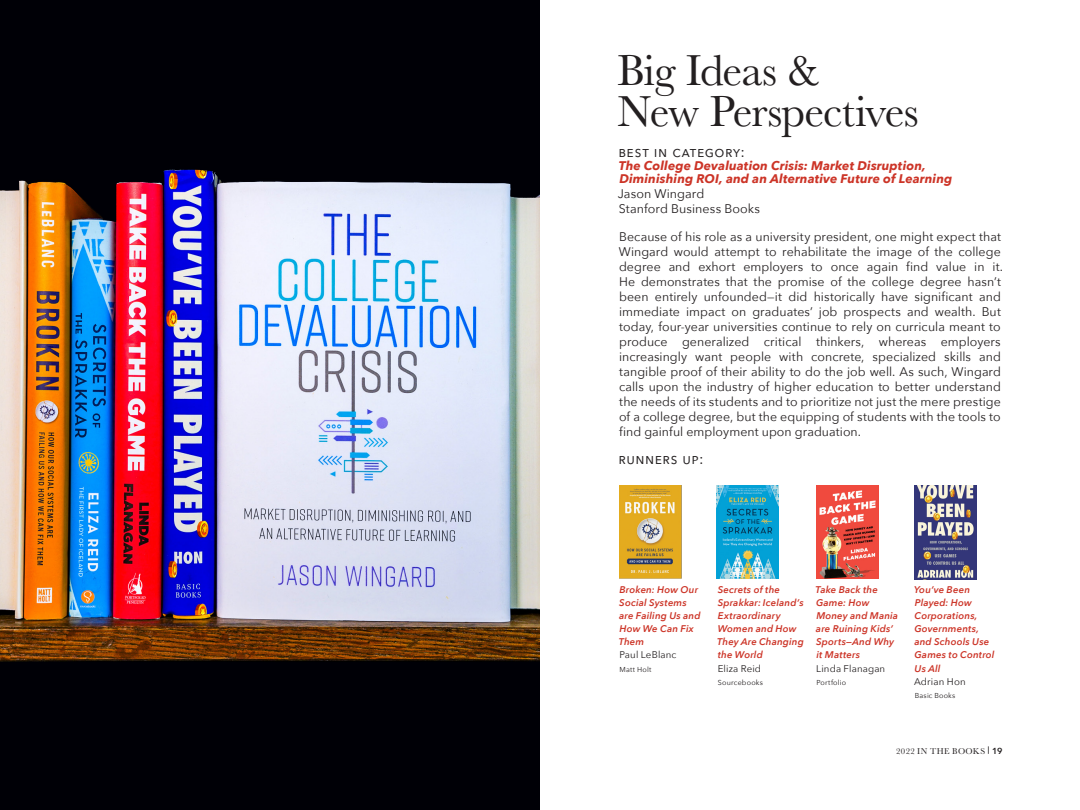
<style>
.page{position:relative;width:1080px;height:810px;background:#fff}
.page>*{position:absolute;margin:0;border:0;box-sizing:border-box;transform-origin:0 0}
.t1{font:45px/40px "Baskerville";letter-spacing:-.02em;color:#231f20}
.t2{font:15px "Avenir Next";letter-spacing:.035em;color:#231f20}
.t3{font:12.5px/15px "Avenir Next";letter-spacing:.005em;color:#231f20}
.t4{font:italic 700 12.5px/13.1px "Avenir Next";letter-spacing:.01em;color:#cc3427}
.t5{font:italic 600 9.75px/13.1px "Avenir Next";letter-spacing:.02em;color:#cc3427}
.t6{font:9.75px "Avenir Next";letter-spacing:.015em;color:#231f20}
.t7{font:8.75px "Baskerville";letter-spacing:.06em;color:#231f20}
.t8{font:7.25px "Avenir Next";letter-spacing:.025em;color:#231f20}
.s1{font-style:inherit}
.s2{font-family:"Avenir Next";font-weight:600;font-size:7.5px}
.s3{font-family:"Avenir Next";font-weight:600}
</style>
<div class="page">
<div style="left:0;top:0;width:540px;height:810px;background:#000006"></div>
<img style="left:717px;top:485px;width:62px;height:93px">
<img style="left:619px;top:486px;width:62px;height:92px">
<img style="left:816px;top:486px;width:62px;height:93px">
<img style="left:915px;top:486px;width:62px;height:93px">
<img style="left:0;top:169px;width:540px;height:492px">
<h1 class="t1" style="left:617px;top:52px;width:303px">Big Ideas &amp;<br>New Perspectives</h1>
<p class="t2" style="left:618px;top:139px;width:128px">best in category:</p>
<p class="t4" style="left:619px;top:159px;width:335px">The College Devaluation Crisis: Market Disruption,<br>Diminishing ROI, and an Alternative Future of Learning</p>
<p class="t3" style="left:618px;top:186px;width:144px">Jason Wingard<br>Stanford Business Books</p>
<p class="t3" style="left:619px;top:229px;width:386px">Because of his role as a university president, one might expect that Wingard would attempt to rehabilitate the image of the college degree and exhort employers to once again find value in it.<br>He demonstrates that the promise of the college degree hasn’t been entirely unfounded—it did historically have significant and immediate impact on graduates’ job prospects and wealth. But today, four-year universities continue to rely on curricula meant to produce generalized critical thinkers, whereas employers increasingly want people with concrete, specialized skills and tangible proof of their ability to do the job well. As such, Wingard calls upon the industry of higher education to better understand the needs of its students and to prioritize not just the mere prestige of a college degree, but the equipping of students with the tools to find gainful employment upon graduation.</p>
<p class="t2" style="left:618px;top:446px;width:87px">runners up:</p>
<p class="t5" style="left:619px;top:583px;width:83px">Broken: How Our<br>Social Systems are Failing Us and<br>How We Can Fix<br>Them</p>
<p class="t6" style="left:619px;top:647px;width:59px">Paul LeBlanc</p>
<p class="t8" style="left:620px;top:663px;width:33px">Matt Holt</p>
<p class="t5" style="left:717px;top:583px;width:88px">Secrets of the<br>Sprakkar: Iceland’s<br>Extraordinary<br>Women and How<br>They Are Changing the World</p>
<p class="t6" style="left:718px;top:660px;width:45px">Eliza Reid</p>
<p class="t8" style="left:718px;top:676px;width:47px">Sourcebooks</p>
<p class="t5" style="left:816px;top:583px;width:84px">Take Back the<br>Game: How<br>Money and Mania are Ruining Kids’<br>Sports—And Why it Matters</p>
<p class="t6" style="left:816px;top:660px;width:71px">Linda Flanagan</p>
<p class="t8" style="left:816px;top:676px;width:31px">Portfolio</p>
<p class="t5" style="left:914px;top:583px;width:82px">You’ve Been<br>Played: How<br>Corporations,<br>Governments, and Schools Use<br>Games to Control<br>Us All</p>
<p class="t6" style="left:914px;top:673px;width:53px">Adrian Hon</p>
<p class="t8" style="left:915px;top:689px;width:42px">Basic Books</p>
<p class="t7" style="left:896px;top:745px;width:108px"><span class="s1">2022</span> IN THE BOOKS <span class="s2">|</span> <span class="s3">19</span></p>
</div>
